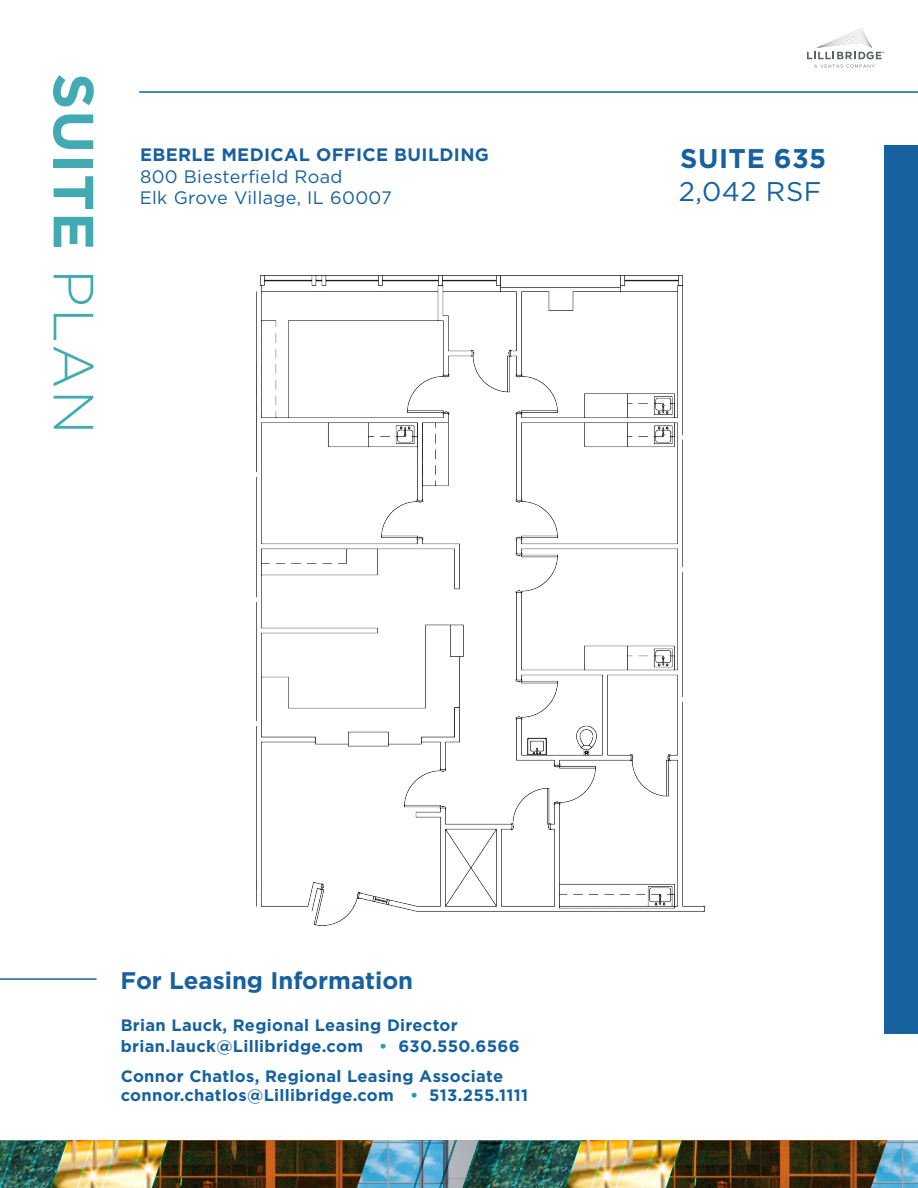
<style>
.page{position:relative;width:918px;height:1188px;background:#fff}
.page>*{position:absolute;margin:0;border:0;box-sizing:border-box;transform-origin:0 0}
.t1{font:700 56.55px "Gotham";letter-spacing:.02em;color:#40aab2}
.t2{font:700 27px "Gotham";letter-spacing:.02em;color:#17619e}
.t3{font:27px "Gotham";letter-spacing:.02em;color:#17619e}
.t4{font:700 24px "Gotham";color:#17619e}
.t5{font:18px/21.6px "Gotham";letter-spacing:.02em;color:#17619e}
.t6{font:700 18px "Gotham";letter-spacing:.02em;color:#17619e}
.t7{font:700 16.5px/21px "Gotham";letter-spacing:.02em;color:#15619f}
.s1{font-weight:300}
.s2{color:#1ea1ae}
</style>
<div class="page">
<img style="left:0;top:1140px;width:918px;height:48px">
<div style="left:884px;top:145px;width:34px;height:889px;background:#17619e"></div>
<svg style="left:807px;top:28px;width:78px;height:40px"></svg>
<hr style="left:139px;top:91px;width:779px;height:2px;background:#006caa">
<hr style="left:0;top:978px;width:97px;height:2px;background:#17619e">
<img style="left:260px;top:276px;width:445px;height:649px">
<h1 class="t1" style="left:111px;top:73px;width:363px;rotate:90deg">SUITE <span class="s1">PLAN</span></h1>
<p class="t6" style="left:140px;top:143px;width:350px">EBERLE MEDICAL OFFICE BUILDING</p>
<p class="t5" style="left:140px;top:165px;width:254px">800 Biesterfield Road<br>Elk Grove Village, IL 60007</p>
<h2 class="t2" style="left:680px;top:141px;width:148px">SUITE 635</h2>
<h2 class="t3" style="left:679px;top:174px;width:144px">2,042 RSF</h2>
<h3 class="t4" style="left:121px;top:965px;width:294px">For Leasing Information</h3>
<p class="t7" style="left:121px;top:1015px;width:401px">Brian Lauck, Regional Leasing Director brian.lauck@Lillibridge.com <span class="s2">•</span> 630.550.6566</p>
<p class="t7" style="left:121px;top:1066px;width:409px;line-height:19.5px">Connor Chatlos, Regional Leasing Associate connor.chatlos@Lillibridge.com <span class="s2">•</span> 513.255.1111</p>
</div>
